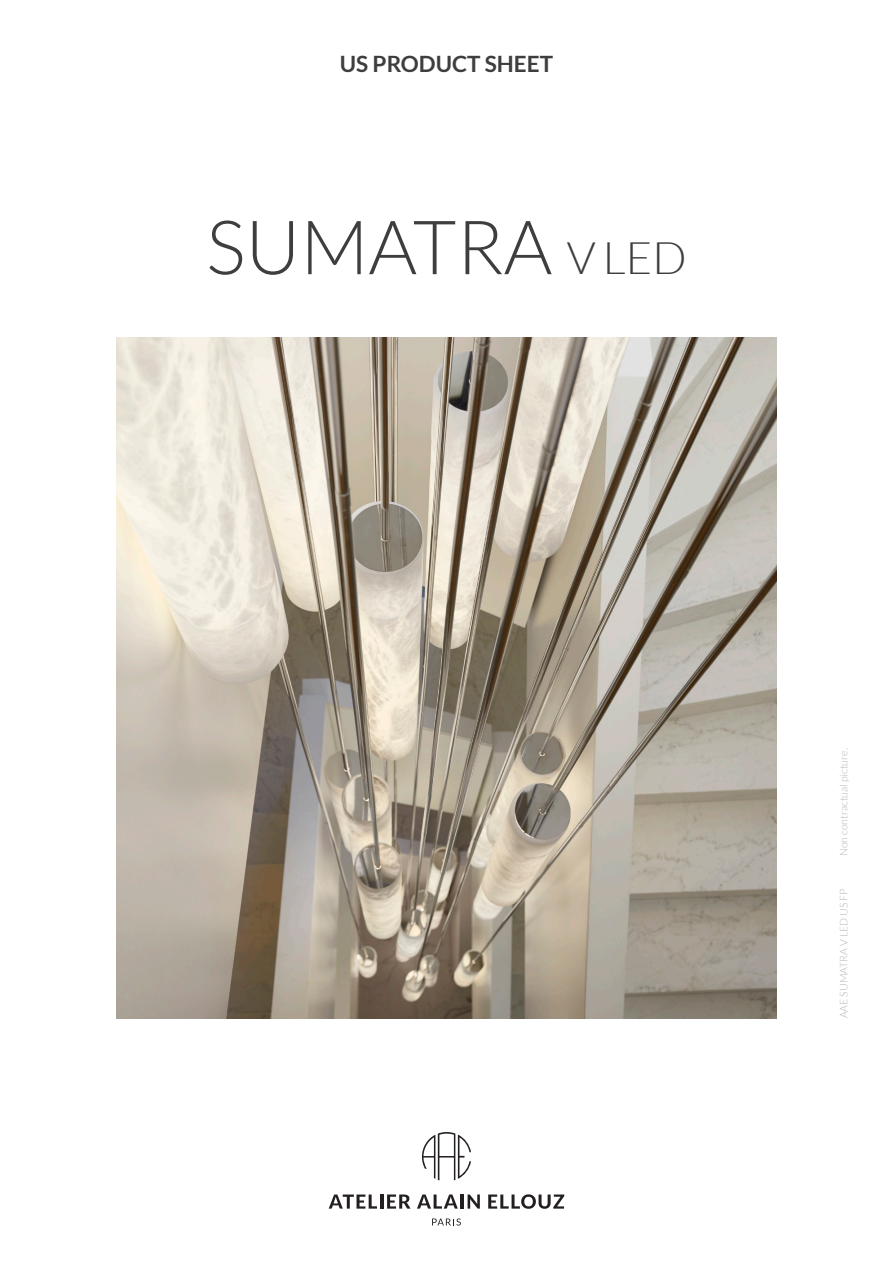
<style>
.page{position:relative;width:893px;height:1263px;background:#fff}
.page>*{position:absolute;margin:0;border:0;box-sizing:border-box;transform-origin:0 0}
.t1{font:300 75px "Lato";color:#3e3e3f}
.t2{font:700 22.5px "Lato";color:#3e3e3f}
.t3{font:300 10.5px "Lato";color:#b2b3b7}
.s1{font-size:45px}
</style>
<div class="page">
<img style="left:117px;top:338px;width:659px;height:680px">
<svg style="left:422px;top:1132px;width:49px;height:48px"></svg>
<svg style="left:329px;top:1194px;width:48px;height:14px"></svg>
<hr style="left:380px;top:1194px;width:3px;height:14px;background:#231f20">
<svg style="left:387px;top:1194px;width:23px;height:14px"></svg>
<svg style="left:417px;top:1194px;width:41px;height:14px"></svg>
<hr style="left:461px;top:1194px;width:3px;height:14px;background:#231f20">
<svg style="left:468px;top:1194px;width:12px;height:14px"></svg>
<svg style="left:488px;top:1194px;width:76px;height:15px"></svg>
<svg style="left:432px;top:1218px;width:29px;height:7px"></svg>
<p class="t2" style="left:340px;top:51px;width:215px">US PRODUCT SHEET</p>
<p class="t1" style="left:206px;top:207px;width:482px">SUMATRA <span class="s1">V LED</span></p>
<p class="t3" style="left:838px;top:856px;width:109px;rotate:-90deg">Non contractual picture.</p>
<p class="t3" style="left:838px;top:1018px;width:132px;rotate:-90deg">AAE SUMATRA V LED US FP</p>
</div>
